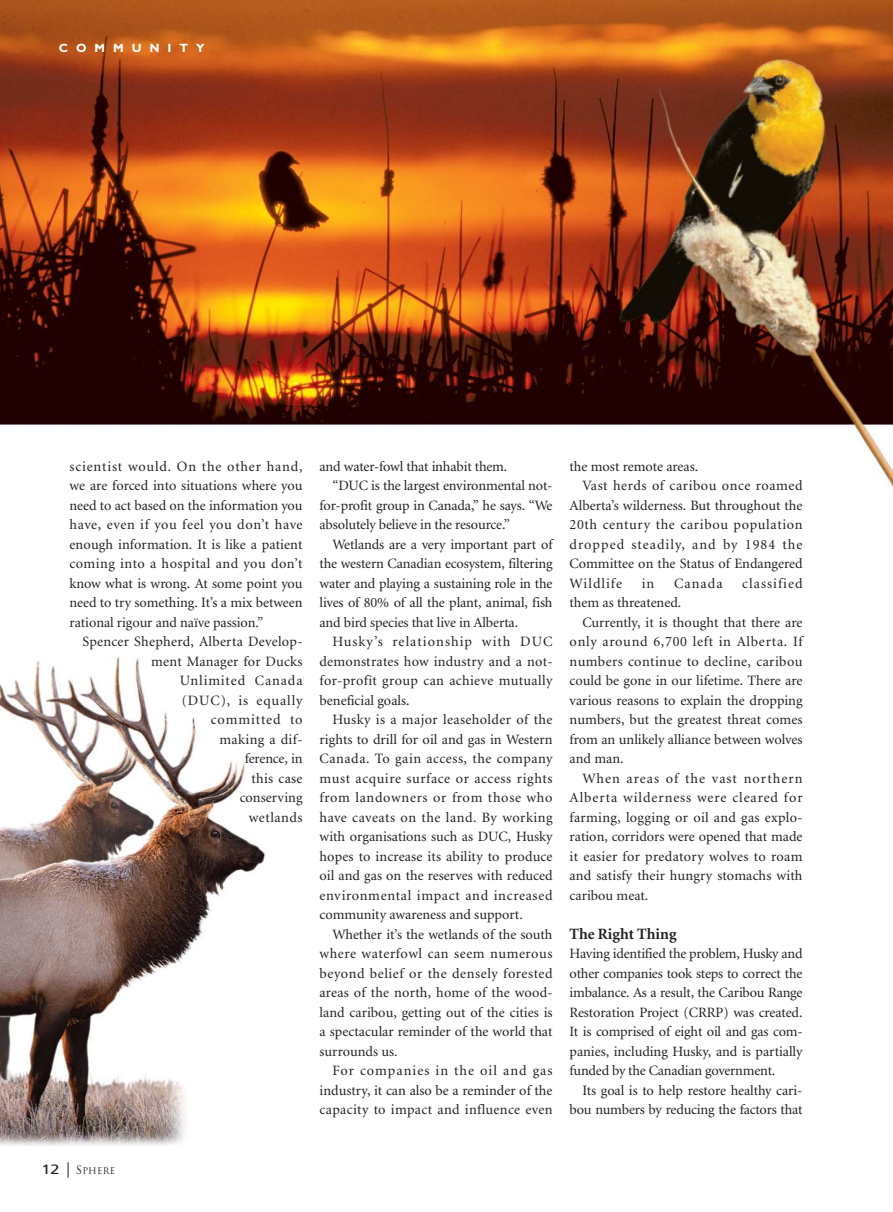
<style>
.page{position:relative;width:893px;height:1212px;background:#fff}
.page>*{position:absolute;margin:0;border:0;box-sizing:border-box;transform-origin:0 0}
.t1{font:700 15.75px "Minion";color:#231f20}
.t2{font:14.25px/19.5px "Minion";color:#231f20;text-align:justify}
.t3{font:14.25px/19.5px "Minion";letter-spacing:.02em;color:#231f20;text-align:right}
.t4{font:14.25px "Minion";letter-spacing:.07em;color:#231f20}
.t5{font:14.25px "Minion";letter-spacing:.025em;color:#231f20}
.t6{font:14.25px "Minion";letter-spacing:.04em;color:#231f20}
.t7{font:14.25px "Minion";letter-spacing:.045em;color:#231f20}
.t8{font:14.25px "Minion";letter-spacing:.035em;color:#231f20}
.t9{font:14.25px "Minion";letter-spacing:.03em;color:#231f20}
.t10{font:14.25px "Minion";letter-spacing:.05em;color:#231f20}
.t11{font:14.25px "Minion";letter-spacing:.065em;color:#231f20}
.t12{font:700 12px "Gill Sans";letter-spacing:.66em;color:#fff}
.t13{font:9px "Trajan";letter-spacing:.025em;color:#231f20}
.s1{font-family:"Frutiger";font-size:13.5px}
.s2{font-size:11.25px}
</style>
<div class="page">
<img style="left:0;top:657px;width:265px;height:489px">
<img style="left:0;top:0;width:892px;height:486px">
<svg style="left:68px;top:1162px;width:1px;height:16px"></svg>
<p class="t12" style="left:59px;top:44px;width:147px">COMMUNITY</p>
<p class="t2" style="left:70px;top:458px;width:234px">scientist would. On the other hand, we are forced into situations where you need to act based on the information you have, even if you feel you don’t have enough information. It is like a patient coming into a hospital and you don’t know what is wrong. At some point you need to try something. It’s a mix between rational rigour and naïve passion.”</p>
<p class="t3" style="left:82px;top:633px;width:222px">Spencer Shepherd, Alberta Develop&shy;ment Manager for Ducks<br>Unlimited Canada<br>(DUC), is equally<br>committed to<br>making a dif-<br>ference, in<br>this case<br>conserving<br>wetlands</p>
<p class="t2" style="left:319px;top:458px;width:189px">and water-fowl that inhabit them.</p>
<p class="t2" style="left:332px;top:477px;width:222px">“DUC is the largest environmental not-</p>
<p class="t2" style="left:319px;top:497px;width:234px">for-profit group in Canada,” he says. “We</p>
<p class="t2" style="left:319px;top:516px;width:192px">absolutely believe in the resource.”</p>
<p class="t2" style="left:332px;top:536px;width:222px">Wetlands are a very important part of</p>
<p class="t2" style="left:319px;top:555px;width:234px">the western Canadian ecosystem, filtering</p>
<p class="t2" style="left:319px;top:575px;width:234px">water and playing a sustaining role in the</p>
<p class="t2" style="left:319px;top:594px;width:234px">lives of 80% of all the plant, animal, fish</p>
<p class="t2" style="left:319px;top:614px;width:200px">and bird species that live in Alberta.</p>
<p class="t4" style="left:332px;top:636px;width:222px">Husky’s relationship with DUC</p>
<p class="t2" style="left:319px;top:653px;width:234px">demonstrates how industry and a not-</p>
<p class="t5" style="left:319px;top:675px;width:234px">for-profit group can achieve mutually</p>
<p class="t2" style="left:319px;top:692px;width:92px">beneficial goals.</p>
<p class="t9" style="left:332px;top:714px;width:222px">Husky is a major leaseholder of the</p>
<p class="t2" style="left:319px;top:731px;width:234px">rights to drill for oil and gas in Western</p>
<p class="t8" style="left:319px;top:753px;width:234px">Canada. To gain access, the company</p>
<p class="t6" style="left:319px;top:773px;width:234px">must acquire surface or access rights</p>
<p class="t7" style="left:319px;top:792px;width:234px">from landowners or from those who</p>
<p class="t8" style="left:319px;top:812px;width:234px">have caveats on the land. By working</p>
<p class="t2" style="left:319px;top:828px;width:234px">with organisations such as DUC, Husky</p>
<p class="t2" style="left:319px;top:848px;width:234px">hopes to increase its ability to produce</p>
<p class="t2" style="left:319px;top:867px;width:234px">oil and gas on the reserves with reduced</p>
<p class="t7" style="left:319px;top:890px;width:234px">environmental impact and increased</p>
<p class="t2" style="left:319px;top:906px;width:205px">community awareness and support.</p>
<p class="t2" style="left:332px;top:926px;width:222px">Whether it’s the wetlands of the south</p>
<p class="t6" style="left:319px;top:948px;width:234px">where waterfowl can seem numerous</p>
<p class="t6" style="left:319px;top:968px;width:234px">beyond belief or the densely forested</p>
<p class="t2" style="left:319px;top:984px;width:234px">areas of the north, home of the wood-</p>
<p class="t2" style="left:319px;top:1004px;width:234px">land caribou, getting out of the cities is</p>
<p class="t2" style="left:319px;top:1023px;width:234px">a spectacular reminder of the world that</p>
<p class="t2" style="left:319px;top:1043px;width:80px">surrounds us.</p>
<p class="t4" style="left:332px;top:1065px;width:222px">For companies in the oil and gas</p>
<p class="t2" style="left:319px;top:1082px;width:234px">industry, it can also be a reminder of the</p>
<p class="t5" style="left:319px;top:1104px;width:234px">capacity to impact and influence even</p>
<p class="t2" style="left:569px;top:458px;width:130px">the most remote areas.</p>
<p class="t8" style="left:582px;top:480px;width:222px">Vast herds of caribou once roamed</p>
<p class="t2" style="left:569px;top:497px;width:234px">Alberta’s wilderness. But throughout the</p>
<p class="t7" style="left:569px;top:519px;width:234px">20th century the caribou population</p>
<p class="t4" style="left:569px;top:539px;width:234px">dropped steadily, and by 1984 the</p>
<p class="t2" style="left:569px;top:555px;width:234px">Committee on the Status of Endangered</p>
<p class="t4" style="left:569px;top:578px;width:54px">Wildlife</p>
<p class="t2" style="left:641px;top:575px;width:14px">in</p>
<p class="t2" style="left:674px;top:575px;width:50px">Canada</p>
<p class="t4" style="left:742px;top:578px;width:62px">classified</p>
<p class="t2" style="left:569px;top:594px;width:113px">them as threatened.</p>
<p class="t2" style="left:582px;top:614px;width:222px">Currently, it is thought that there are</p>
<p class="t10" style="left:569px;top:636px;width:234px">only around 6,700 left in Alberta. If</p>
<p class="t9" style="left:569px;top:656px;width:234px">numbers continue to decline, caribou</p>
<p class="t2" style="left:569px;top:672px;width:234px">could be gone in our lifetime. There are</p>
<p class="t2" style="left:569px;top:692px;width:234px">various reasons to explain the dropping</p>
<p class="t2" style="left:569px;top:711px;width:234px">numbers, but the greatest threat comes</p>
<p class="t2" style="left:569px;top:731px;width:234px">from an unlikely alliance between wolves</p>
<p class="t2" style="left:569px;top:750px;width:55px">and man.</p>
<p class="t4" style="left:582px;top:773px;width:222px">When areas of the vast northern</p>
<p class="t11" style="left:569px;top:792px;width:234px">Alberta wilderness were cleared for</p>
<p class="t3" style="left:569px;top:809px;width:234px">farming, logging or oil and gas explo-</p>
<p class="t2" style="left:569px;top:828px;width:234px">ration, corridors were opened that made</p>
<p class="t5" style="left:569px;top:851px;width:234px">it easier for predatory wolves to roam</p>
<p class="t2" style="left:569px;top:867px;width:234px">and satisfy their hungry stomachs with</p>
<p class="t2" style="left:569px;top:887px;width:80px">caribou meat.</p>
<p class="t1" style="left:569px;top:928px;width:108px">The Right Thing</p>
<p class="t2" style="left:569px;top:945px;width:234px">Having identified the problem, Husky and other companies took steps to correct the imbalance. As a result, the Caribou Range Restoration Project (CRRP) was created.<br>It is comprised of eight oil and gas com&shy;panies, including Husky, and is partially funded by the Canadian government.</p>
<p class="t2" style="left:569px;top:1082px;width:234px;text-align:right">Its goal is to help restore healthy cari&shy;bou numbers by reducing the factors that</p>
<p class="t13" style="left:42px;top:1165px;width:75px"><span class="s1">12</span> <span class="s2">S</span>PHERE</p>
</div>
